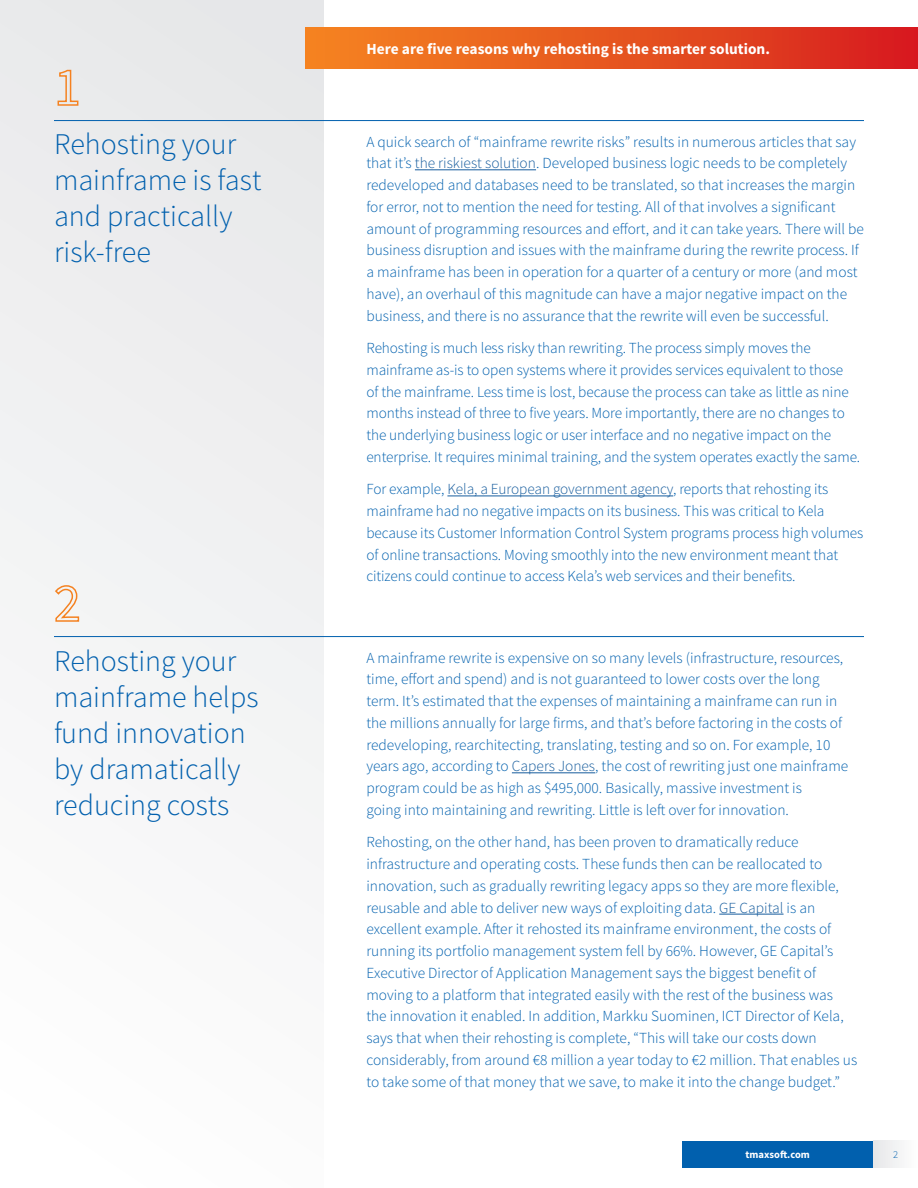
<style>
.page{position:relative;width:918px;height:1188px;background:#fff}
.page>*{position:absolute;margin:0;border:0;box-sizing:border-box;transform-origin:0 0}
.t1{font:300 30px/36px "Source Sans Pro";color:#0160ae}
.t2{font:300 15.3px/21.8px "Source Sans Pro";color:#0160ae}
.t3{font:700 15.3px "Source Sans Pro";color:#fff}
.t4{font:700 10.5px "Source Sans Pro";color:#fff}
.t5{font:300 10.5px "Source Sans Pro";color:#0160ae}
.s1{color:#175d9e}
</style>
<div class="page">
<div style="left:0;top:0;width:324px;height:1188px;background:#f2f3f4"></div>
<hr style="left:415px;top:169px;width:121px;height:1px;background:#175d9e">
<hr style="left:447px;top:496px;width:226px;height:1px;background:#175d9e">
<hr style="left:512px;top:772px;width:83px;height:1px;background:#175d9e">
<hr style="left:719px;top:914px;width:65px;height:1px;background:#175d9e">
<div style="left:682px;top:1141px;width:191px;height:27px;background:#0160ae"></div>
<div style="left:873px;top:1141px;width:45px;height:27px;background:#f2f3f4"></div>
<hr style="left:54px;top:120px;width:810px;height:1px;background:#0160ae">
<svg style="left:57px;top:69px;width:22px;height:37px"></svg>
<hr style="left:54px;top:636px;width:810px;height:1px;background:#0160ae">
<svg style="left:55px;top:585px;width:25px;height:37px"></svg>
<div style="left:306px;top:27px;width:612px;height:42px;background:linear-gradient(to right,#f58820,#d71e1f)"></div>
<h1 class="t1" style="left:54px;top:127px;width:209px">Rehosting your mainframe is fast and practically risk-free</h1>
<h1 class="t1" style="left:54px;top:643px;width:206px">Rehosting your mainframe helps fund innovation by dramatically reducing costs</h1>
<p class="t3" style="left:366px;top:39px;width:405px">Here are five reasons why rehosting is the smarter solution.</p>
<p class="t2" style="left:366px;top:131px;width:499px">A quick search of “mainframe rewrite risks” results in numerous articles that say that it’s <span class="s1">the riskiest solution</span>. Developed business logic needs to be completely redeveloped and databases need to be translated, so that increases the margin for error, not to mention the need for testing. All of that involves a significant amount of programming resources and effort, and it can take years. There will be business disruption and issues with the mainframe during the rewrite process. If a mainframe has been in operation for a quarter of a century or more (and most have), an overhaul of this magnitude can have a major negative impact on the business, and there is no assurance that the rewrite will even be successful.</p>
<p class="t2" style="left:366px;top:337px;width:495px">Rehosting is much less risky than rewriting. The process simply moves the mainframe as-is to open systems where it provides services equivalent to those<br>of the mainframe. Less time is lost, because the process can take as little as nine months instead of three to five years. More importantly, there are no changes to the underlying business logic or user interface and no negative impact on the enterprise. It requires minimal training, and the system operates exactly the same.</p>
<p class="t2" style="left:366px;top:479px;width:499px">For example, <span class="s1">Kela, a European government agency</span>, reports that rehosting its mainframe had no negative impacts on its business. This was critical to Kela because its Customer Information Control System programs process high volumes of online transactions. Moving smoothly into the new environment meant that citizens could continue to access Kela’s web services and their benefits.</p>
<p class="t2" style="left:366px;top:647px;width:483px">A mainframe rewrite is expensive on so many levels (infrastructure, resources, time, effort and spend) and is not guaranteed to lower costs over the long term. It’s estimated that the expenses of maintaining a mainframe can run in the millions annually for large firms, and that’s before factoring in the costs of redeveloping, rearchitecting, translating, testing and so on. For example, 10 years ago, according to <span class="s1">Capers Jones</span>, the cost of rewriting just one mainframe program could be as high as $495,000. Basically, massive investment is<br>going into maintaining and rewriting. Little is left over for innovation.</p>
<p class="t2" style="left:366px;top:832px;width:492px">Rehosting, on the other hand, has been proven to dramatically reduce infrastructure and operating costs. These funds then can be reallocated to innovation, such as gradually rewriting legacy apps so they are more flexible, reusable and able to deliver new ways of exploiting data. <span class="s1">GE Capital</span> is an excellent example. After it rehosted its mainframe environment, the costs of running its portfolio management system fell by 66%. However, GE Capital’s Executive Director of Application Management says the biggest benefit of moving to a platform that integrated easily with the rest of the business was<br>the innovation it enabled. In addition, Markku Suominen, ICT Director of Kela, says that when their rehosting is complete, “This will take our costs down considerably, from around €8 million a year today to €2 million. That enables us to take some of that money that we save, to make it into the change budget.”</p>
<p class="t4" style="left:746px;top:1148px;width:66px">tmaxsoft.com</p>
<p class="t5" style="left:893px;top:1148px;width:7px">2</p>
</div>
